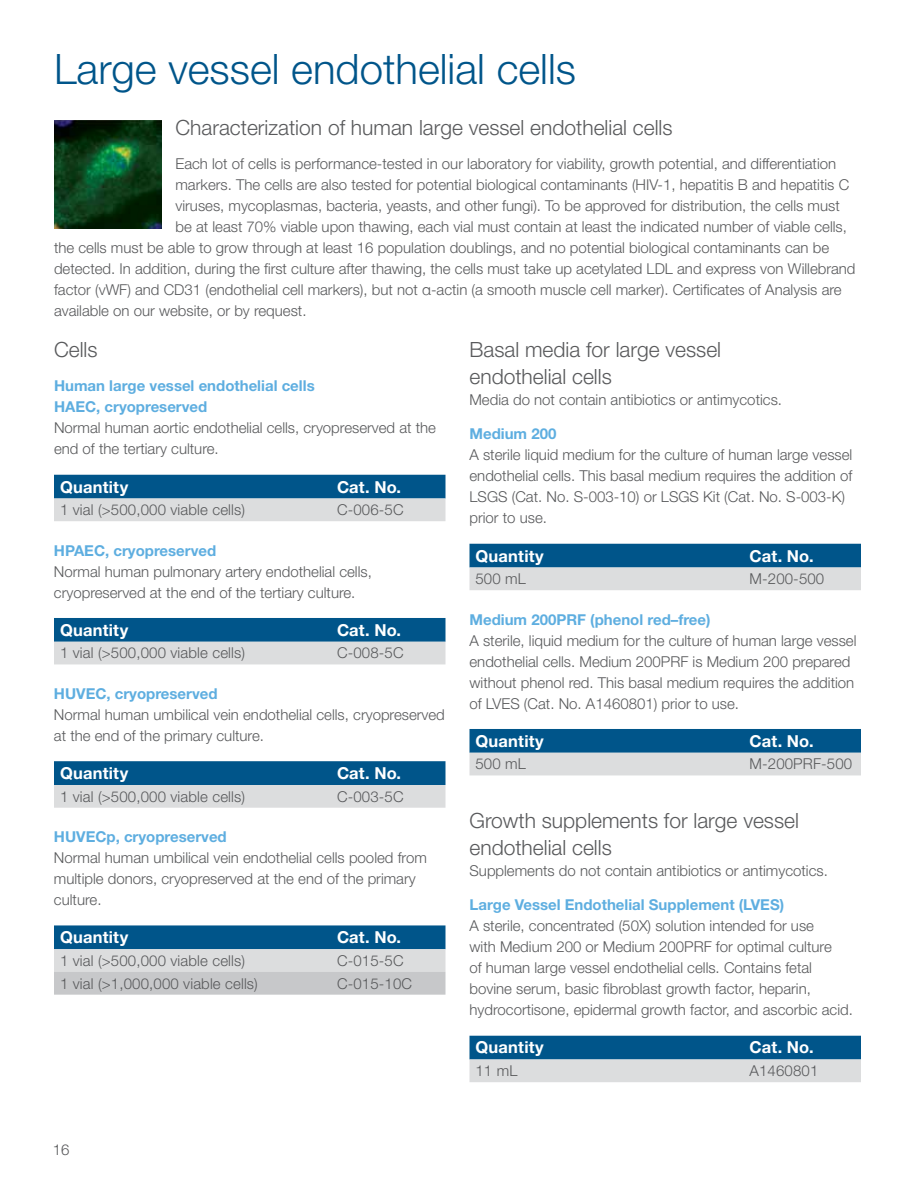
<style>
.page{position:relative;width:918px;height:1188px;background:#fff}
.page>*{position:absolute;margin:0;border:0;box-sizing:border-box;transform-origin:0 0}
.t1{font:300 42px "Helvetica Neue LT Std";color:#00558a}
.t2{font:300 21px/27px "Helvetica Neue LT Std";color:#58595b}
.t3{font:700 16.5px "Helvetica Neue LT Std";letter-spacing:.01em;color:#fff}
.t4{font:300 15px/21px "Helvetica Neue LT Std";color:#58595b}
.t5{font:700 15px/21px "Helvetica Neue LT Std";color:#5eaee0}
.s1{font-family:"Helvetica"}
</style>
<div class="page">
<svg style="left:54px;top:475px;width:392px;height:46px;background:#6c98b3"></svg>
<svg style="left:54px;top:618px;width:392px;height:46px;background:#6b97b3"></svg>
<svg style="left:54px;top:761px;width:392px;height:47px;background:#6d98b3"></svg>
<svg style="left:54px;top:925px;width:392px;height:70px;background:#8ba8bb"></svg>
<svg style="left:469px;top:544px;width:392px;height:46px;background:#6d98b4"></svg>
<svg style="left:469px;top:729px;width:392px;height:46px;background:#6c97b3"></svg>
<svg style="left:469px;top:1036px;width:392px;height:46px;background:#6d98b4"></svg>
<img style="left:54px;top:120px;width:108px;height:108px">
<h1 class="t1" style="left:54px;top:43px;width:524px">Large vessel endothelial cells</h1>
<h2 class="t2" style="left:176px;top:114px;width:499px">Characterization of human large vessel endothelial cells</h2>
<p class="t4" style="left:176px;top:153px;width:662px">Each lot of cells is performance-tested in our laboratory for viability, growth potential, and differentiation</p>
<p class="t4" style="left:176px;top:174px;width:675px">markers. The cells are also tested for potential biological contaminants (HIV-1, hepatitis B and hepatitis C</p>
<p class="t4" style="left:176px;top:195px;width:666px">viruses, mycoplasmas, bacteria, yeasts, and other fungi). To be approved for distribution, the cells must</p>
<p class="t4" style="left:176px;top:216px;width:673px">be at least 70% viable upon thawing, each vial must contain at least the indicated number of viable cells,</p>
<p class="t4" style="left:54px;top:237px;width:777px">the cells must be able to grow through at least 16 population doublings, and no potential biological contaminants can be</p>
<p class="t4" style="left:54px;top:258px;width:803px">detected. In addition, during the first culture after thawing, the cells must take up acetylated LDL and express von Willebrand</p>
<p class="t4" style="left:54px;top:279px;width:789px">factor (vWF) and CD31 (endothelial cell markers), but not <span class="s1">α</span>-actin (a smooth muscle cell marker). Certificates of Analysis are</p>
<p class="t4" style="left:54px;top:300px;width:254px">available on our website, or by request.</p>
<h2 class="t2" style="left:54px;top:336px;width:45px">Cells</h2>
<p class="t5" style="left:54px;top:375px;width:262px">Human large vessel endothelial cells<br>HAEC, cryopreserved</p>
<p class="t4" style="left:54px;top:417px;width:384px">Normal human aortic endothelial cells, cryopreserved at the end of the tertiary culture.</p>
<p class="t3" style="left:60px;top:476px;width:70px">Quantity</p>
<p class="t3" style="left:337px;top:476px;width:66px">Cat. No.</p>
<p class="t4" style="left:60px;top:499px;width:187px">1 vial (&gt;500,000 viable cells)</p>
<p class="t4" style="left:337px;top:499px;width:68px">C-006-5C</p>
<p class="t5" style="left:54px;top:540px;width:164px">HPAEC, cryopreserved</p>
<p class="t4" style="left:54px;top:561px;width:319px">Normal human pulmonary artery endothelial cells, cryopreserved at the end of the tertiary culture.</p>
<p class="t3" style="left:60px;top:620px;width:70px">Quantity</p>
<p class="t3" style="left:337px;top:620px;width:66px">Cat. No.</p>
<p class="t4" style="left:60px;top:642px;width:187px">1 vial (&gt;500,000 viable cells)</p>
<p class="t4" style="left:337px;top:642px;width:68px">C-008-5C</p>
<p class="t5" style="left:54px;top:683px;width:165px">HUVEC, cryopreserved</p>
<p class="t4" style="left:54px;top:704px;width:392px">Normal human umbilical vein endothelial cells, cryopreserved at the end of the primary culture.</p>
<p class="t3" style="left:60px;top:763px;width:70px">Quantity</p>
<p class="t3" style="left:337px;top:763px;width:66px">Cat. No.</p>
<p class="t4" style="left:60px;top:786px;width:187px">1 vial (&gt;500,000 viable cells)</p>
<p class="t4" style="left:337px;top:786px;width:68px">C-003-5C</p>
<p class="t5" style="left:54px;top:826px;width:174px">HUVECp, cryopreserved</p>
<p class="t4" style="left:54px;top:847px;width:374px">Normal human umbilical vein endothelial cells pooled from multiple donors, cryopreserved at the end of the primary culture.</p>
<p class="t3" style="left:60px;top:927px;width:70px">Quantity</p>
<p class="t3" style="left:337px;top:927px;width:66px">Cat. No.</p>
<p class="t4" style="left:60px;top:950px;width:187px">1 vial (&gt;500,000 viable cells)</p>
<p class="t4" style="left:337px;top:950px;width:68px">C-015-5C</p>
<p class="t4" style="left:60px;top:973px;width:199px">1 vial (&gt;1,000,000 viable cells)</p>
<p class="t4" style="left:337px;top:973px;width:77px">C-015-10C</p>
<h2 class="t2" style="left:469px;top:336px;width:253px">Basal media for large vessel endothelial cells</h2>
<p class="t4" style="left:469px;top:389px;width:314px">Media do not contain antibiotics or antimycotics.</p>
<p class="t5" style="left:469px;top:423px;width:88px">Medium 200</p>
<p class="t4" style="left:469px;top:444px;width:384px">A sterile liquid medium for the culture of human large vessel endothelial cells. This basal medium requires the addition of LSGS (Cat. No. S-003-10) or LSGS Kit (Cat. No. S-003-K) prior to use.</p>
<p class="t3" style="left:475px;top:545px;width:70px">Quantity</p>
<p class="t3" style="left:749px;top:545px;width:66px">Cat. No.</p>
<p class="t4" style="left:475px;top:568px;width:52px">500 mL</p>
<p class="t4" style="left:750px;top:568px;width:76px">M-200-500</p>
<p class="t5" style="left:469px;top:609px;width:243px">Medium 200PRF (phenol red–free)</p>
<p class="t4" style="left:469px;top:630px;width:389px">A sterile, liquid medium for the culture of human large vessel endothelial cells. Medium 200PRF is Medium 200 prepared without phenol red. This basal medium requires the addition of LVES (Cat. No. A1460801) prior to use.</p>
<p class="t3" style="left:475px;top:731px;width:70px">Quantity</p>
<p class="t3" style="left:749px;top:731px;width:66px">Cat. No.</p>
<p class="t4" style="left:475px;top:753px;width:52px">500 mL</p>
<p class="t4" style="left:750px;top:753px;width:104px">M-200PRF-500</p>
<h2 class="t2" style="left:469px;top:807px;width:331px">Growth supplements for large vessel endothelial cells</h2>
<p class="t4" style="left:469px;top:860px;width:360px">Supplements do not contain antibiotics or antimycotics.</p>
<p class="t5" style="left:469px;top:894px;width:316px">Large Vessel Endothelial Supplement (LVES)</p>
<p class="t4" style="left:469px;top:915px;width:385px">A sterile, concentrated (50X) solution intended for use<br>with Medium 200 or Medium 200PRF for optimal culture<br>of human large vessel endothelial cells. Contains fetal bovine serum, basic fibroblast growth factor, heparin, hydrocortisone, epidermal growth factor, and ascorbic acid.</p>
<p class="t3" style="left:475px;top:1037px;width:70px">Quantity</p>
<p class="t3" style="left:749px;top:1037px;width:66px">Cat. No.</p>
<p class="t4" style="left:475px;top:1060px;width:44px">11 mL</p>
<p class="t4" style="left:750px;top:1060px;width:70px">A1460801</p>
<p class="t4" style="left:53px;top:1139px;width:18px">16</p>
</div>
